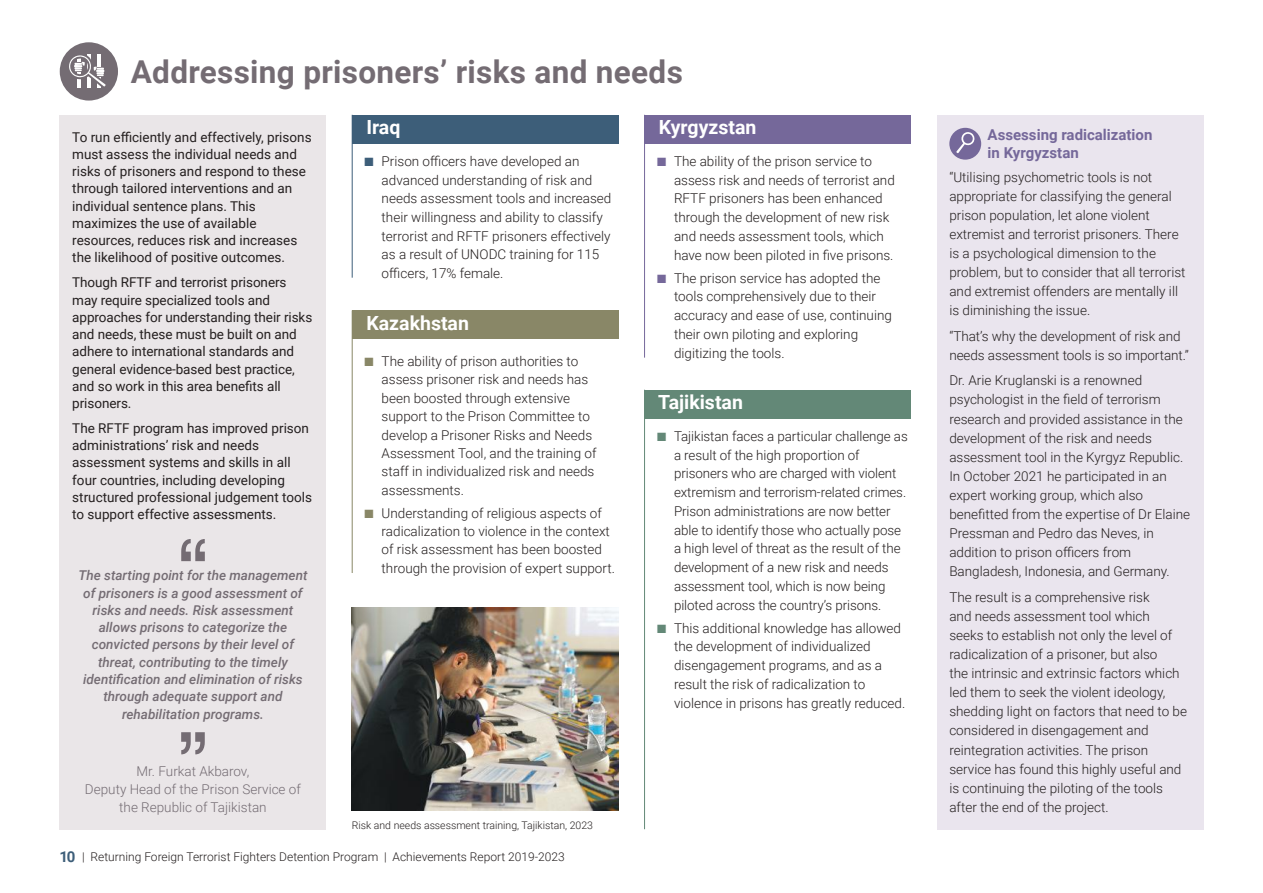
<style>
.page{position:relative;width:1263px;height:893px;background:#fff}
.page>*{position:absolute;margin:0;border:0;box-sizing:border-box;transform-origin:0 0}
.t1{font:700 31.5px "Roboto";letter-spacing:.01em;color:#746c73}
.t2{font:700 19.5px "Roboto";color:#fff}
.t3{font:700 15px/18.8px "Roboto";color:#75689a}
.t4{font:300 13.5px/19px "Roboto";color:#241f1f}
.t5{font:13.5px/17.2px "Roboto";color:#241f1f}
.t6{font:italic 500 13.5px/17.4px "Roboto";color:#746c73;text-align:center}
.t7{font:300 13.5px/18px "Roboto";color:#746c73;text-align:center}
.t8{font:300 12px "Roboto";color:#241f1f}
.t9{font:300 10.5px "Roboto";color:#241f1f}
.s1{color:#3d5e79}
.s2{color:#898767}
.s3{font-weight:700;font-size:15px;color:#3d5e79}
.s4{color:#75689a}
.s5{color:#638877}
</style>
<div class="page">
<div style="left:60px;top:115px;width:266px;height:714px;background:#eae6e8"></div>
<div style="left:60px;top:42px;width:58px;height:59px;background:#746c73;border-radius:50%"></div>
<svg style="left:66px;top:50px;width:44px;height:41px"></svg>
<img style="left:352px;top:607px;width:267px;height:203px">
<svg style="left:181px;top:539px;width:24px;height:22px"></svg>
<svg style="left:181px;top:732px;width:24px;height:22px"></svg>
<hr style="left:352px;top:115px;width:1px;height:163px;background:#3d5e79">
<div style="left:352px;top:115px;width:267px;height:29px;background:#3d5e79"></div>
<hr style="left:352px;top:310px;width:1px;height:263px;background:#898767">
<div style="left:352px;top:310px;width:267px;height:29px;background:#898767"></div>
<hr style="left:644px;top:115px;width:1px;height:243px;background:#75689a">
<div style="left:644px;top:115px;width:267px;height:29px;background:#75689a"></div>
<div style="left:936px;top:115px;width:267px;height:714px;background:#eae5ee"></div>
<div style="left:949px;top:128px;width:32px;height:32px;background:#75689a;border-radius:50%"></div>
<svg style="left:956px;top:132px;width:19px;height:21px"></svg>
<hr style="left:644px;top:390px;width:1px;height:439px;background:#638877">
<div style="left:644px;top:390px;width:267px;height:29px;background:#638877"></div>
<h1 class="t1" style="left:131px;top:50px;width:554px">Addressing prisoners’ risks and needs</h1>
<p class="t5" style="left:72px;top:128px;width:241px">To run efficiently and effectively, prisons must assess the individual needs and risks of prisoners and respond to these through tailored interventions and an individual sentence plans. This maximizes the use of available resources, reduces risk and increases the likelihood of positive outcomes.</p>
<p class="t5" style="left:72px;top:273px;width:242px">Though RFTF and terrorist prisoners may require specialized tools and approaches for understanding their risks and needs, these must be built on and adhere to international standards and general evidence-based best practice, and so work in this area benefits all prisoners.</p>
<p class="t5" style="left:72px;top:419px;width:241px">The RFTF program has improved prison administrations’ risk and needs assessment systems and skills in all four countries, including developing structured professional judgement tools to support effective assessments.</p>
<p class="t6" style="left:78px;top:566px;width:231px">The starting point for the management of prisoners is a good assessment of risks and needs. Risk assessment allows prisons to categorize the convicted persons by their level of threat, contributing to the timely identification and elimination of risks through adequate support and rehabilitation programs.</p>
<p class="t7" style="left:85px;top:761px;width:217px">Mr. Furkat Akbarov,<br>Deputy Head of the Prison Service of the Republic of Tajikistan</p>
<h2 class="t2" style="left:366px;top:113px;width:35px">Iraq</h2>
<p class="t4" style="left:382px;top:151px;width:231px;text-indent:-17px"><span class="s1">■</span> Prison officers have developed an advanced understanding of risk and needs assessment tools and increased their willingness and ability to classify terrorist and RFTF prisoners effectively as a result of UNODC training for 115 officers, 17% female.</p>
<h2 class="t2" style="left:366px;top:309px;width:104px">Kazakhstan</h2>
<p class="t4" style="left:382px;top:351px;width:216px;line-height:18.5px;text-indent:-17px"><span class="s2">■</span> The ability of prison authorities to assess prisoner risk and needs has been boosted through extensive support to the Prison Committee to develop a Prisoner Risks and Needs<br>Assessment Tool, and the training of staff in individualized risk and needs assessments.</p>
<p class="t4" style="left:382px;top:503px;width:235px;line-height:18.5px;text-indent:-17px"><span class="s2">■</span> Understanding of religious aspects of radicalization to violence in the context of risk assessment has been boosted through the provision of expert support.</p>
<p class="t9" style="left:352px;top:818px;width:243px">Risk and needs assessment training, Tajikistan, 2023</p>
<p class="t8" style="left:60px;top:848px;width:507px"><span class="s3">10</span> | Returning Foreign Terrorist Fighters Detention Program | Achievements Report 2019-2023</p>
<h2 class="t2" style="left:659px;top:113px;width:99px">Kyrgyzstan</h2>
<p class="t3" style="left:988px;top:124px;width:166px">Assessing radicalization in Kyrgyzstan</p>
<p class="t4" style="left:949px;top:167px;width:238px">“Utilising psychometric tools is not appropriate for classifying the general prison population, let alone violent extremist and terrorist prisoners. There is a psychological dimension to the problem, but to consider that all terrorist and extremist offenders are mentally ill is diminishing the issue.</p>
<p class="t4" style="left:949px;top:326px;width:241px">“That’s why the development of risk and needs assessment tools is so important.”</p>
<p class="t4" style="left:949px;top:370px;width:242px">Dr. Arie Kruglanski is a renowned psychologist in the field of terrorism research and provided assistance in the development of the risk and needs assessment tool in the Kyrgyz Republic.<br>In October 2021 he participated in an expert working group, which also benefitted from the expertise of Dr Elaine Pressman and Pedro das Neves, in addition to prison officers from Bangladesh, Indonesia, and Germany.</p>
<p class="t4" style="left:949px;top:587px;width:239px">The result is a comprehensive risk<br>and needs assessment tool which seeks to establish not only the level of radicalization of a prisoner, but also<br>the intrinsic and extrinsic factors which led them to seek the violent ideology, shedding light on factors that need to be considered in disengagement and reintegration activities. The prison service has found this highly useful and is continuing the piloting of the tools after the end of the project.</p>
<p class="t4" style="left:674px;top:151px;width:222px;text-indent:-17px"><span class="s4">■</span> The ability of the prison service to assess risk and needs of terrorist and RFTF prisoners has been enhanced through the development of new risk and needs assessment tools, which have now been piloted in five prisons.</p>
<p class="t4" style="left:674px;top:268px;width:219px;text-indent:-17px"><span class="s4">■</span> The prison service has adopted the tools comprehensively due to their accuracy and ease of use, continuing their own piloting and exploring digitizing the tools.</p>
<h2 class="t2" style="left:658px;top:388px;width:86px">Tajikistan</h2>
<p class="t4" style="left:674px;top:426px;width:235px;text-indent:-17px"><span class="s5">■</span> Tajikistan faces a particular challenge as a result of the high proportion of prisoners who are charged with violent extremism and terrorism-related crimes.<br>Prison administrations are now better able to identify those who actually pose a high level of threat as the result of the development of a new risk and needs assessment tool, which is now being piloted across the country’s prisons.</p>
<p class="t4" style="left:674px;top:618px;width:233px;text-indent:-17px"><span class="s5">■</span> This additional knowledge has allowed the development of individualized disengagement programs, and as a result the risk of radicalization to violence in prisons has greatly reduced.</p>
</div>
